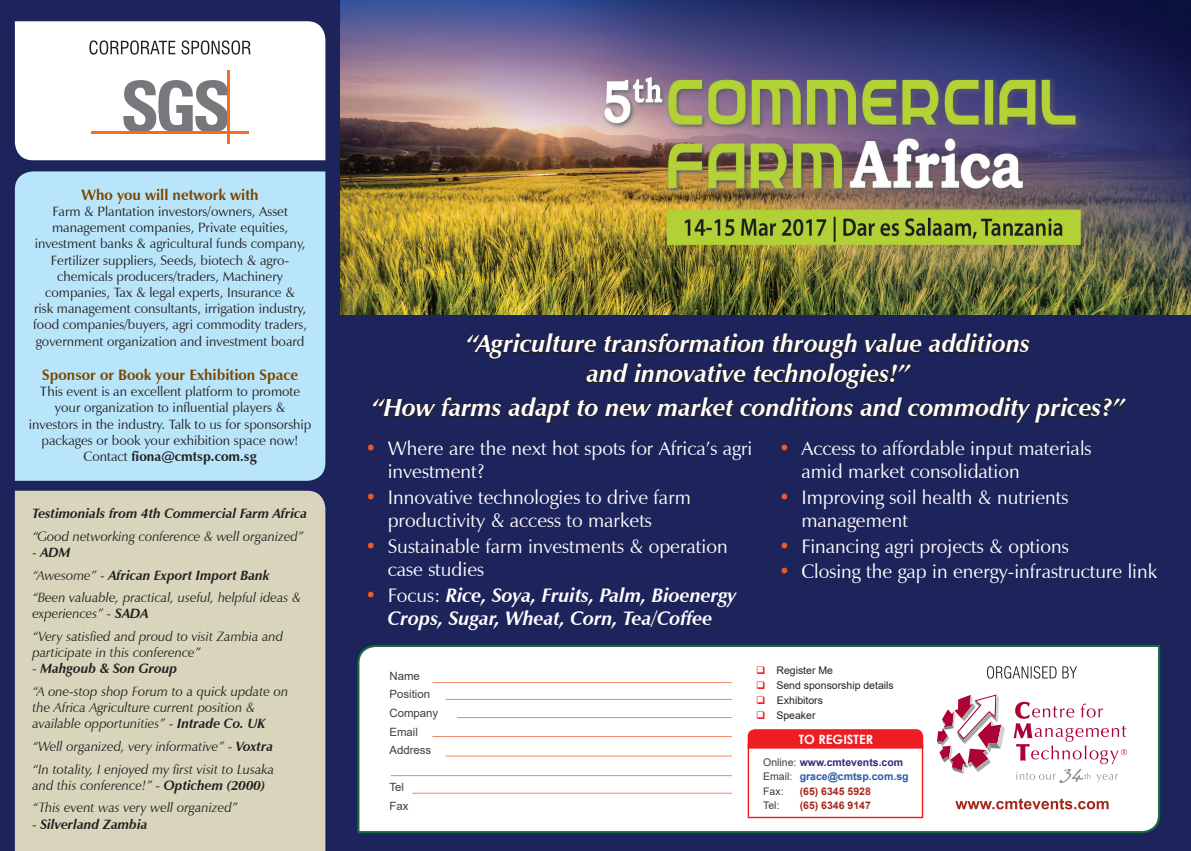
<style>
.page{position:relative;width:1191px;height:851px;background:#fff}
.page>*{position:absolute;margin:0;border:0;box-sizing:border-box;transform-origin:0 0}
.t1{font:italic 700 24.75px/29.7px "Zapf Humanist 601 BT";color:#fff;text-align:center}
.t2{font:19.5px/23.4px "Zapf Humanist 601 BT";color:#fff}
.t3{font:italic 700 19.5px/23.4px "Zapf Humanist 601 BT";color:#fff;text-align:center}
.t4{font:700 15px "Zapf Humanist 601 BT";color:#7d4800}
.t5{font:13.5px/16.2px "Zapf Humanist 601 BT";color:#231f20;text-align:center}
.t6{font:italic 13.5px/22.5px "Zapf Humanist 601 BT";color:#231f20}
.t7{font:italic 700 13.5px "Zapf Humanist 601 BT";color:#231f20}
.t8{font:700 12.9px "Century Gothic";color:#fff}
.t9{font:11.4px/18.6px "Arial";color:#3e3e3f}
.t10{font:10.5px "Arial";color:#231f20}
.t11{font:700 10.5px/14.4px "Arial";color:#2959a8}
.t12{font:700 10.5px "Arial";color:#a6271a}
.t13{font:10.5px "Arial";color:#3e3e3f}
.s1{font-weight:700}
.s2{font-weight:400}
.s3{color:#f15921}
.s4{font-weight:400;font-style:normal;color:#f15921}
.s5{font-weight:400;font-style:normal}
.s6{color:#ee1d23}
.s7{font-weight:400;color:#3e3e3f}
.s8{color:#2e2c79}
</style>
<div class="page">
<div style="left:0;top:0;width:1191px;height:850px;background:#1d235b"></div>
<img style="left:340px;top:0;width:851px;height:315px">
<div style="left:15px;top:171px;width:310px;height:309px;background:#b9e5fa"></div>
<div style="left:15px;top:490px;width:310px;height:360px;background:#d8d5bc"></div>
<div style="left:15px;top:21px;width:310px;height:139px;background:#fff"></div>
<svg style="left:123px;top:80px;width:105px;height:51px;background:#aeaeaf"></svg>
<hr style="left:91px;top:131px;width:158px;height:3px;background:#f36e21">
<hr style="left:228px;top:71px;width:2px;height:73px;background:#f36e21">
<svg style="left:89px;top:40px;width:162px;height:15px;background:#bcbabb"></svg>
<div style="left:357px;top:645px;width:803px;height:189px;background:#fff"></div>
<svg style="left:955px;top:798px;width:153px;height:11px;background:#ddaea9"></svg>
<svg style="left:987px;top:666px;width:90px;height:12px"></svg>
<svg style="left:937px;top:694px;width:68px;height:79px;background:#dcb0bd"></svg>
<svg style="left:1013px;top:701px;width:114px;height:82px;background:#f3dfe5"></svg>
<hr style="left:432px;top:682px;width:299px;height:1px;background:#f48465">
<hr style="left:445px;top:699px;width:286px;height:1px;background:#f48465">
<hr style="left:457px;top:717px;width:274px;height:1px;background:#f48465">
<hr style="left:432px;top:736px;width:299px;height:1px;background:#f48465">
<hr style="left:446px;top:755px;width:285px;height:1px;background:#f48465">
<hr style="left:391px;top:775px;width:340px;height:1px;background:#f48465">
<hr style="left:412px;top:792px;width:319px;height:1px;background:#f48465">
<div style="left:747px;top:743px;width:176px;height:75px;border:1px solid #ee1d23"></div>
<div style="left:747px;top:729px;width:176px;height:19px;background:#ee1d23"></div>
<svg style="left:371px;top:304px;width:756px;height:120px"></svg>
<p class="t4" style="left:82px;top:185px;width:179px">Who you will network with</p>
<p class="t5" style="left:33px;top:203px;width:275px">Farm &amp; Plantation investors/owners, Asset management companies, Private equities, investment banks &amp; agricultural funds company, Fertilizer suppliers, Seeds, biotech &amp; agro&shy;chemicals producers/traders, Machinery companies, Tax &amp; legal experts, Insurance &amp;<br>risk management consultants, irrigation industry, food companies/buyers, agri commodity traders, government organization and investment board</p>
<p class="t4" style="left:42px;top:365px;width:257px">Sponsor or Book your Exhibition Space</p>
<p class="t5" style="left:29px;top:383px;width:284px">This event is an excellent platform to promote your organization to influential players &amp; investors in the industry. Talk to us for sponsorship packages or book your exhibition space now!<br>Contact <span class="s1">fiona@cmtsp.com.sg</span></p>
<p class="t7" style="left:32px;top:505px;width:276px">Testimonials from 4th Commercial Farm Africa</p>
<p class="t6" style="left:32px;top:525px;width:273px">“Good networking conference &amp; well organized”</p>
<p class="t6" style="left:32px;top:541px;width:270px">- <span class="s1">ADM<br></span>“Awesome” - <span class="s1">African Export Import Bank </span>“Been valuable, practical, useful, helpful ideas &amp;</p>
<p class="t6" style="left:32px;top:602px;width:252px">experiences” - <span class="s1">SADA<br></span>“Very satisfied and proud to visit Zambia and</p>
<p class="t6" style="left:32px;top:641px;width:170px">participate in this conference”</p>
<p class="t6" style="left:32px;top:657px;width:257px">- <span class="s1">Mahgoub &amp; Son Group<br></span>“A one-stop shop Forum to a quick update on</p>
<p class="t6" style="left:32px;top:699px;width:234px;line-height:16.2px">the Africa Agriculture current position &amp; available opportunities” - <span class="s1">Intrade Co. UK</span></p>
<p class="t6" style="left:32px;top:735px;width:243px">“Well organized, very informative” - <span class="s1">Voxtra </span>“In totality, I enjoyed my first visit to Lusaka</p>
<p class="t6" style="left:32px;top:773px;width:234px">and this conference!” - <span class="s1">Optichem (2000) </span>“This event was very well organized”</p>
<p class="t7" style="left:32px;top:815px;width:117px"><span class="s2">-</span> Silverland Zambia</p>
<h1 class="t1" style="left:466px;top:329px;width:565px">“Agriculture transformation through value additions and innovative technologies!”</h1>
<h1 class="t1" style="left:372px;top:393px;width:753px">“How farms adapt to new market conditions and commodity prices?”</h1>
<h2 class="t2" style="left:388px;top:436px;width:366px;text-indent:-23px"><span class="s3">•</span> Where are the next hot spots for Africa’s agri investment?</h2>
<h2 class="t2" style="left:388px;top:485px;width:304px;text-indent:-23px"><span class="s3">•</span> Innovative technologies to drive farm productivity &amp; access to markets</h2>
<h2 class="t2" style="left:388px;top:534px;width:341px;text-indent:-23px"><span class="s3">•</span> Sustainable farm investments &amp; operation case studies</h2>
<h2 class="t3" style="left:365px;top:583px;width:373px"><span class="s4">•</span> <span class="s5">Focus:</span> Rice, Soya, Fruits, Palm, Bioenergy<br>Crops, Sugar, Wheat, Corn, Tea/Coffee</h2>
<h2 class="t2" style="left:801px;top:436px;width:291px;text-indent:-23px"><span class="s3">•</span> Access to affordable input materials amid market consolidation</h2>
<h2 class="t2" style="left:801px;top:485px;width:269px;text-indent:-23px"><span class="s3">•</span> Improving soil health &amp; nutrients management</h2>
<h2 class="t2" style="left:779px;top:534px;width:291px"><span class="s3">•</span> Financing agri projects &amp; options</h2>
<h2 class="t2" style="left:779px;top:560px;width:380px"><span class="s3">•</span> Closing the gap in energy-infrastructure link</h2>
<p class="t9" style="left:389px;top:666px;width:50px">Name<br>Position<br>Company<br>Email<br>Address</p>
<p class="t9" style="left:389px;top:777px;width:21px">Tel<br>Fax</p>
<p class="t10" style="left:756px;top:662px;width:78px"><span class="s6">❑</span> Register Me</p>
<p class="t10" style="left:756px;top:677px;width:139px"><span class="s6">❑</span> Send sponsorship details</p>
<p class="t10" style="left:756px;top:692px;width:68px"><span class="s6">❑</span> Exhibitors</p>
<p class="t10" style="left:756px;top:707px;width:61px"><span class="s6">❑</span> Speaker</p>
<p class="t8" style="left:798px;top:729px;width:76px">TO REGISTER</p>
<p class="t11" style="left:763px;top:754px;width:147px"><span class="s7">Online:</span> <span class="s8">www.cmtevents.com<br></span><span class="s7">Email:</span> grace@cmtsp.com.sg<br><span class="s7">Fax:</span></p>
<p class="t12" style="left:799px;top:783px;width:73px">(65) 6345 5928</p>
<p class="t13" style="left:763px;top:798px;width:18px">Tel:</p>
<p class="t12" style="left:799px;top:797px;width:73px">(65) 6346 9147</p>
</div>
